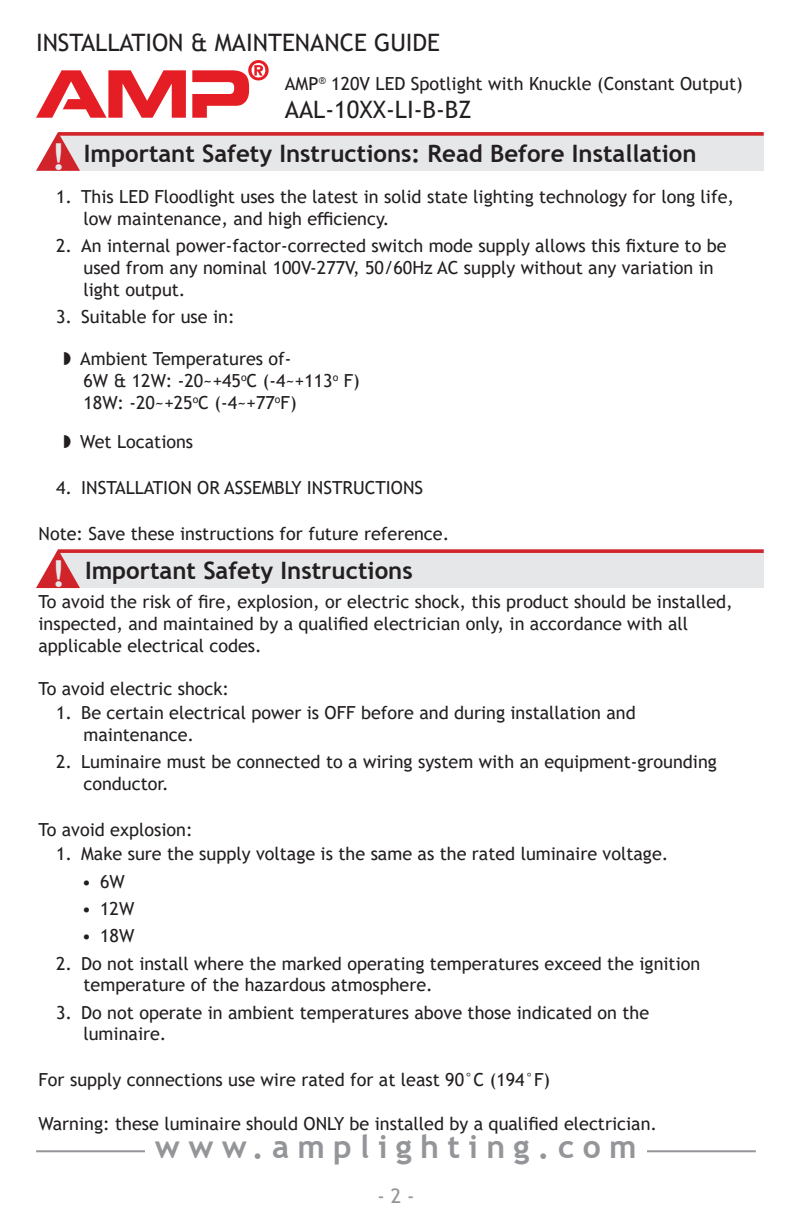
<style>
.page{position:relative;width:792px;height:1224px;background:#fff}
.page>*{position:absolute;margin:0;border:0;box-sizing:border-box;transform-origin:0 0}
.spec_numbers{font:700 36.4px "Trebuchet MS";color:#e6e7e9;scale:1.07 1}
.spec_bullets{font:700 32px "Trebuchet MS";letter-spacing:.26em;color:#939598}
.Safety_Heading{font:700 24px "Trebuchet MS";color:#231f20}
.t1{font:24px "Trebuchet MS";color:#231f20}
.spec_bullets-2{font:20px "Trebuchet MS";color:#939598}
.t2{font:18px/21.6px "Trebuchet MS";color:#231f20}
</style>
<div class="page">
<hr style="left:36px;top:1150px;width:720px;height:2px;background:#939598">
<div style="left:145px;top:1135px;width:501px;height:34px;background:#fff"></div>
<svg style="left:192px;top:60px;width:77px;height:58px"></svg>
<svg style="left:36px;top:70px;width:150px;height:48px"></svg>
<div style="left:59px;top:134px;width:705px;height:37px;background:#e6e7e9"></div>
<div style="left:58px;top:132px;width:706px;height:4px;border:2px solid #d1232a"></div>
<svg style="left:36px;top:132px;width:47px;height:39px"></svg>
<div style="left:59px;top:551px;width:705px;height:37px;background:#e6e7e9"></div>
<div style="left:58px;top:549px;width:706px;height:4px;border:2px solid #d1232a"></div>
<svg style="left:36px;top:549px;width:47px;height:40px"></svg>
<p class="t1" style="left:36px;top:27px;width:406px">INSTALLATION &amp; MAINTENANCE GUIDE</p>
<p class="spec_numbers" style="left:51px;top:134px;width:15px">!</p>
<p class="t2" style="left:285px;top:72px;width:459px">AMP<sup>®</sup> 120V LED Spotlight with Knuckle (Constant Output)</p>
<p class="t1" style="left:285px;top:95px;width:188px">AAL-10XX-LI-B-BZ</p>
<p class="Safety_Heading" style="left:84px;top:138px;width:614px">Important Safety Instructions: Read Before Installation</p>
<p class="t2" style="left:84px;top:186px;width:652px;text-indent:-27px">1. This LED Floodlight uses the latest in solid state lighting technology for long life, low maintenance, and high efficiency.</p>
<p class="t2" style="left:84px;top:235px;width:645px;text-indent:-27px">2. An internal power-factor-corrected switch mode supply allows this fixture to be used from any nominal 100V-277V, 50/60Hz AC supply without any variation in light output.</p>
<p class="t2" style="left:56px;top:306px;width:180px">3. Suitable for use in:</p>
<p class="t2" style="left:80px;top:348px;width:281px">Ambient Temperatures of-<br>6W &amp; 12W: -20~+45<sup>o</sup>C (-4~+113<sup>o</sup> F)<br>18W: -20~+25<sup>o</sup>C (-4~+77<sup>o</sup>F)</p>
<p class="t2" style="left:80px;top:431px;width:115px">Wet Locations</p>
<p class="t2" style="left:56px;top:477px;width:369px">4. INSTALLATION OR ASSEMBLY INSTRUCTIONS</p>
<p class="t2" style="left:39px;top:523px;width:412px">Note: Save these instructions for future reference.</p>
<p class="spec_numbers" style="left:51px;top:551px;width:15px">!</p>
<p class="Safety_Heading" style="left:85px;top:555px;width:329px">Important Safety Instructions</p>
<p class="t2" style="left:39px;top:591px;width:696px">To avoid the risk of fire, explosion, or electric shock, this product should be installed, inspected, and maintained by a qualified electrician only, in accordance with all applicable electrical codes.</p>
<p class="t2" style="left:39px;top:677px;width:192px">To avoid electric shock:</p>
<p class="t2" style="left:84px;top:702px;width:554px;text-indent:-27px">1. Be certain electrical power is OFF before and during installation and maintenance.</p>
<p class="t2" style="left:84px;top:751px;width:635px;text-indent:-27px">2. Luminaire must be connected to a wiring system with an equipment-grounding conductor.</p>
<p class="t2" style="left:39px;top:819px;width:156px">To avoid explosion:</p>
<p class="t2" style="left:56px;top:843px;width:614px">1. Make sure the supply voltage is the same as the rated luminaire voltage.</p>
<p class="t2" style="left:82px;top:870px;width:45px">• 6W</p>
<p class="t2" style="left:82px;top:898px;width:54px">• 12W</p>
<p class="t2" style="left:82px;top:925px;width:54px">• 18W</p>
<p class="t2" style="left:84px;top:952px;width:618px;text-indent:-27px">2. Do not install where the marked operating temperatures exceed the ignition temperature of the hazardous atmosphere.</p>
<p class="t2" style="left:84px;top:1001px;width:567px;text-indent:-27px">3. Do not operate in ambient temperatures above those indicated on the luminaire.</p>
<p class="t2" style="left:39px;top:1069px;width:513px">For supply connections use wire rated for at least 90°C (194°F)</p>
<p class="t2" style="left:39px;top:1112px;width:620px">Warning: these luminaire should ONLY be installed by a qualified electrician.</p>
<p class="spec_bullets" style="left:155px;top:1127px;width:483px">www.amplighting.com</p>
<p class="spec_bullets-2" style="left:377px;top:1183px;width:39px">- 2 -</p>
</div>
